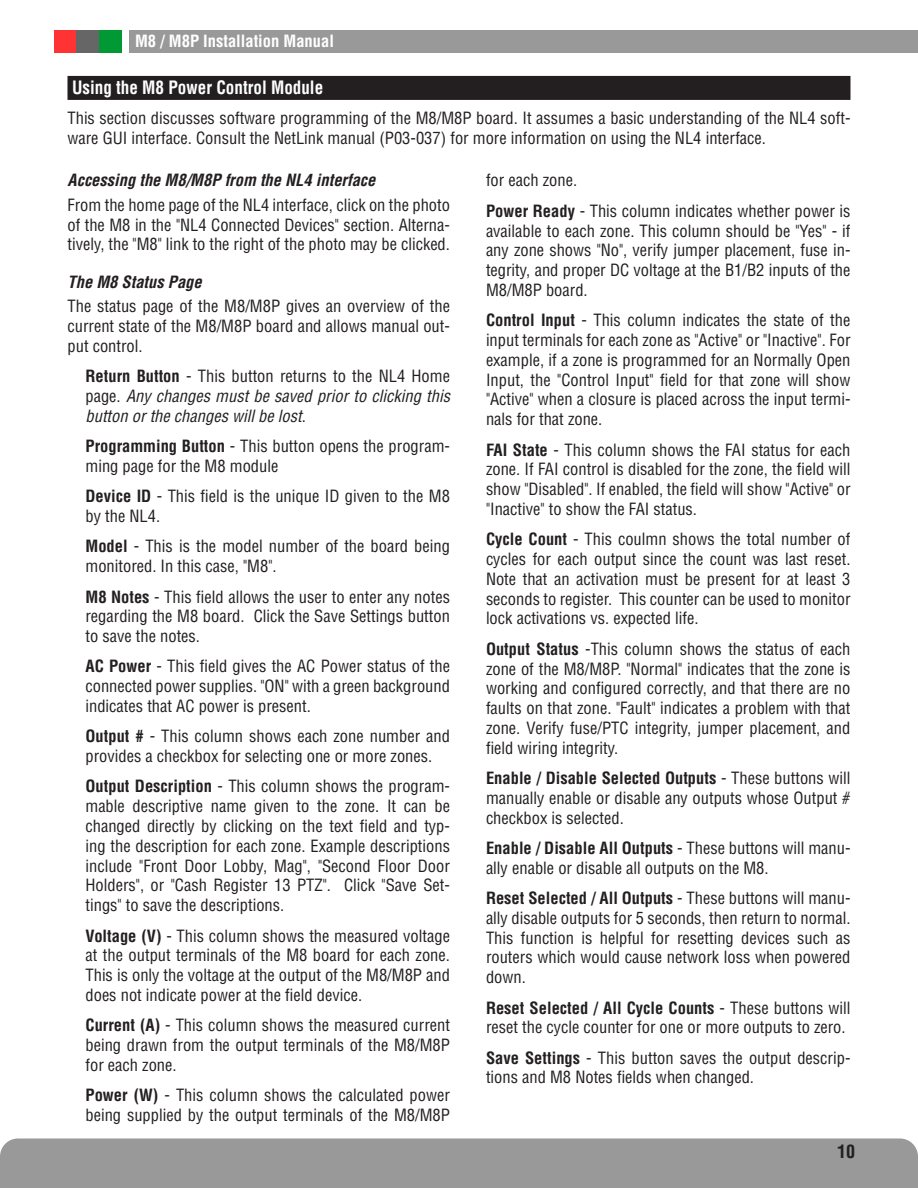
<style>
.page{position:relative;width:918px;height:1188px;background:#fff}
.page>*{position:absolute;margin:0;border:0;box-sizing:border-box;transform-origin:0 0}
.SubHeading_1{font:700 condensed 18px "Helvetica LT Std";color:#fff;scale:.95 1}
.t1{font:700 condensed 18px "Helvetica LT Std";color:#231f20}
.Body_Text{font:condensed 16.5px/19.8px "Helvetica LT Std";color:#231f20;text-align:justify}
.Warning_in_Callouts{font:condensed 16.5px/19.5px "Helvetica LT Std";color:#231f20}
.Body_Text-2{font:italic condensed 16.5px/19.8px "Helvetica LT Std";color:#231f20;text-align:justify}
.SubHeading_2{font:italic 700 condensed 16.5px "Helvetica LT Std";color:#231f20}
.t2{font:700 condensed 16.5px "Helvetica LT Std";color:#fff}
.s1{font-weight:700;font-style:normal}
.s2{font-style:normal}
.s3{font-weight:700}
</style>
<div class="page">
<div style="left:0;top:1138px;width:918px;height:50px;background:#999"></div>
<div style="left:129px;top:30px;width:789px;height:23px;background:#999"></div>
<div style="left:54px;top:30px;width:23px;height:23px;background:#f33"></div>
<div style="left:77px;top:30px;width:22px;height:23px;background:#666"></div>
<div style="left:99px;top:30px;width:23px;height:23px;background:#093"></div>
<div style="left:68px;top:76px;width:782px;height:24px;background:#231f20"></div>
<p class="t2" style="left:135px;top:31px;width:200px">M8 / M8P Installation Manual</p>
<p class="SubHeading_1" style="left:72px;top:76px;width:266px">Using the M8 Power Control Module</p>
<p class="Warning_in_Callouts" style="left:68px;top:108px;width:785px">This section discusses software programming of the M8/M8P board. It assumes a basic understanding of the NL4 soft&shy;ware GUI interface. Consult the NetLink manual (P03-037) for more information on using the NL4 interface.</p>
<p class="SubHeading_2" style="left:68px;top:170px;width:310px">Accessing the M8/M8P from the NL4 interface</p>
<p class="Body_Text" style="left:68px;top:195px;width:384px">From the home page of the NL4 interface, click on the photo of the M8 in the "NL4 Connected Devices" section. Alterna&shy;tively, the "M8" link to the right of the photo may be clicked.</p>
<p class="SubHeading_2" style="left:68px;top:272px;width:136px">The M8 Status Page</p>
<p class="Body_Text" style="left:68px;top:296px;width:384px">The status page of the M8/M8P gives an overview of the current state of the M8/M8P board and allows manual out&shy;put control.</p>
<p class="Body_Text-2" style="left:86px;top:367px;width:366px"><span class="s1">Return Button</span> <span class="s2">- This button returns to the NL4 Home page.</span> Any changes must be saved prior to clicking this button or the changes will be lost<span class="s2">.</span></p>
<p class="Body_Text" style="left:86px;top:436px;width:366px"><span class="s3">Programming Button</span> - This button opens the program&shy;ming page for the M8 module</p>
<p class="Body_Text" style="left:86px;top:486px;width:366px"><span class="s3">Device ID</span> - This field is the unique ID given to the M8 by the NL4.</p>
<p class="Body_Text" style="left:86px;top:536px;width:366px"><span class="s3">Model</span> - This is the model number of the board being monitored. In this case, "M8".</p>
<p class="Body_Text" style="left:86px;top:587px;width:366px"><span class="s3">M8 Notes</span> - This field allows the user to enter any notes regarding the M8 board. Click the Save Settings button to save the notes.</p>
<p class="Body_Text" style="left:86px;top:656px;width:366px"><span class="s3">AC Power</span> - This field gives the AC Power status of the connected power supplies. "ON" with a green background indicates that AC power is present.</p>
<p class="Body_Text" style="left:86px;top:726px;width:366px"><span class="s3">Output #</span> - This column shows each zone number and provides a checkbox for selecting one or more zones.</p>
<p class="Body_Text" style="left:86px;top:776px;width:366px"><span class="s3">Output Description</span> - This column shows the program&shy;mable descriptive name given to the zone. It can be changed directly by clicking on the text field and typ&shy;ing the description for each zone. Example descriptions include "Front Door Lobby, Mag", "Second Floor Door Holders", or "Cash Register 13 PTZ". Click "Save Set&shy;tings" to save the descriptions.</p>
<p class="Body_Text" style="left:86px;top:926px;width:366px;text-align:left"><span class="s3">Voltage (V)</span> - This column shows the measured voltage at the output terminals of the M8 board for each zone.<br>This is only the voltage at the output of the M8/M8P and does not indicate power at the field device.</p>
<p class="Body_Text" style="left:86px;top:1015px;width:366px"><span class="s3">Current (A)</span> - This column shows the measured current being drawn from the output terminals of the M8/M8P for each zone.</p>
<p class="Body_Text" style="left:86px;top:1085px;width:366px"><span class="s3">Power (W)</span> - This column shows the calculated power being supplied by the output terminals of the M8/M8P</p>
<p class="Body_Text" style="left:486px;top:170px;width:90px">for each zone.</p>
<p class="Body_Text" style="left:486px;top:201px;width:366px"><span class="s3">Power Ready</span> - This column indicates whether power is available to each zone. This column should be "Yes" - if any zone shows "No", verify jumper placement, fuse in&shy;tegrity, and proper DC voltage at the B1/B2 inputs of the M8/M8P board.</p>
<p class="Body_Text" style="left:486px;top:310px;width:366px"><span class="s3">Control Input</span> - This column indicates the state of the input terminals for each zone as "Active" or "Inactive". For example, if a zone is programmed for an Normally Open Input, the "Control Input" field for that zone will show "Active" when a closure is placed across the input termi&shy;nals for that zone.</p>
<p class="Body_Text" style="left:486px;top:440px;width:366px"><span class="s3">FAI State</span> - This column shows the FAI status for each zone. If FAI control is disabled for the zone, the field will show "Disabled". If enabled, the field will show "Active" or "Inactive" to show the FAI status.</p>
<p class="Body_Text" style="left:486px;top:529px;width:366px;text-align:left"><span class="s3">Cycle Count</span> - This coulmn shows the total number of cycles for each output since the count was last reset.<br>Note that an activation must be present for at least 3 seconds to register. This counter can be used to monitor lock activations vs. expected life.</p>
<p class="Body_Text" style="left:486px;top:639px;width:366px"><span class="s3">Output Status</span> -This column shows the status of each zone of the M8/M8P. "Normal" indicates that the zone is working and configured correctly, and that there are no faults on that zone. "Fault" indicates a problem with that zone. Verify fuse/PTC integrity, jumper placement, and field wiring integrity.</p>
<p class="Body_Text" style="left:486px;top:768px;width:366px"><span class="s3">Enable / Disable Selected Outputs</span> - These buttons will manually enable or disable any outputs whose Output # checkbox is selected.</p>
<p class="Body_Text" style="left:486px;top:838px;width:366px"><span class="s3">Enable / Disable All Outputs</span> - These buttons will manu&shy;ally enable or disable all outputs on the M8.</p>
<p class="Body_Text" style="left:486px;top:888px;width:366px;text-align:left"><span class="s3">Reset Selected / All Outputs</span> - These buttons will manu&shy;ally disable outputs for 5 seconds, then return to normal.<br>This function is helpful for resetting devices such as routers which would cause network loss when powered down.</p>
<p class="Body_Text" style="left:486px;top:998px;width:366px"><span class="s3">Reset Selected / All Cycle Counts</span> - These buttons will reset the cycle counter for one or more outputs to zero.</p>
<p class="Body_Text" style="left:486px;top:1048px;width:366px"><span class="s3">Save Settings</span> - This button saves the output descrip&shy;tions and M8 Notes fields when changed.</p>
<p class="t1" style="left:837px;top:1140px;width:19px">10</p>
</div>
